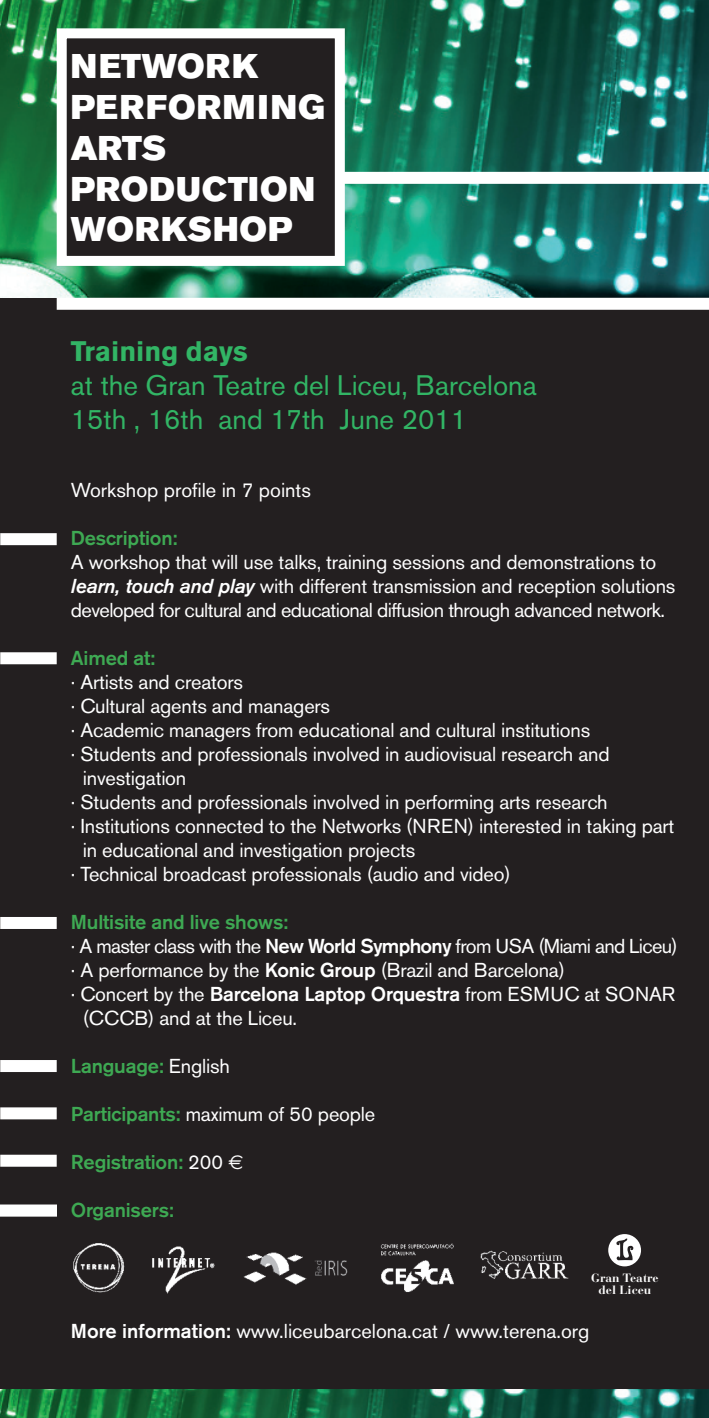
<style>
.page{position:relative;width:709px;height:1418px;background:#fff}
.page>*{position:absolute;margin:0;border:0;box-sizing:border-box;transform-origin:0 0}
.t1{font:34px "Akzidenz Grotesk BE Super";letter-spacing:.03em;color:#fff}
.t2{font:34px "Akzidenz Grotesk BE Super";letter-spacing:.065em;color:#fff}
.t3{font:28px "Akzidenz Grotesk BE";color:#32b565}
.t4{font:700 28px "Akzidenz Grotesk BE";color:#32b565}
.t5{font:20px/24px "Akzidenz Grotesk BE";letter-spacing:-.01em;color:#fff}
.t6{font:500 20px "Akzidenz Grotesk BE";letter-spacing:-.01em;color:#3ea953}
.t7{font:20px "Akzidenz Grotesk BE";letter-spacing:-.035em;color:#fff}
.t8{font:700 12px/12px "Bauer Bodoni";color:#fff;text-align:center}
.s1{font-weight:500;font-style:italic}
.s2{font-weight:500}
.s3{font-weight:400;color:#fff}
.s4{font-weight:500;color:#3ea953}
.s5{font-family:"Euro Sans";font-weight:400;color:#fff}
</style>
<div class="page">
<div style="left:0;top:0;width:709px;height:1417px;background:#231f20"></div>
<img style="left:0;top:0;width:709px;height:298px">
<div style="left:57px;top:28px;width:288px;height:238px;background:#231f20;border:10px solid #fff"></div>
<div style="left:57px;top:298px;width:652px;height:12px;background:#fff"></div>
<div style="left:342px;top:172px;width:367px;height:12px;background:#fff"></div>
<img style="left:0;top:1389px;width:709px;height:28px">
<div style="left:0;top:652px;width:57px;height:12px;background:#fff"></div>
<div style="left:0;top:917px;width:57px;height:12px;background:#fff"></div>
<div style="left:0;top:1060px;width:57px;height:12px;background:#fff"></div>
<div style="left:0;top:1107px;width:57px;height:12px;background:#fff"></div>
<div style="left:0;top:1154px;width:57px;height:12px;background:#fff"></div>
<div style="left:0;top:533px;width:57px;height:12px;background:#fff"></div>
<div style="left:0;top:1204px;width:57px;height:12px;background:#fff"></div>
<img style="left:73px;top:1243px;width:496px;height:51px">
<div style="left:608px;top:1234px;width:33px;height:32px;background:#fff;border-radius:50%"></div>
<svg style="left:616px;top:1238px;width:17px;height:22px"></svg>
<p class="t1" style="left:71px;top:46px;width:189px">NETWORK</p>
<p class="t2" style="left:71px;top:87px;width:255px">PERFORMING</p>
<p class="t1" style="left:71px;top:128px;width:97px">ARTS</p>
<p class="t1" style="left:71px;top:169px;width:245px">PRODUCTION</p>
<p class="t1" style="left:71px;top:210px;width:223px">WORKSHOP</p>
<p class="t4" style="left:71px;top:335px;width:178px">Training days</p>
<p class="t3" style="left:71px;top:368px;width:467px">at the Gran Teatre del Liceu, Barcelona</p>
<p class="t3" style="left:71px;top:402px;width:398px">15th , 16th and 17th June 2011</p>
<p class="t5" style="left:71px;top:478px;width:242px">Workshop profile in 7 points</p>
<p class="t6" style="left:71px;top:526px;width:108px">Description:</p>
<p class="t5" style="left:71px;top:550px;width:606px">A workshop that will use talks, training sessions and demonstrations to <span class="s1">learn, touch and play</span> with different transmission and reception solutions developed for cultural and educational diffusion through advanced network.</p>
<p class="t6" style="left:71px;top:646px;width:86px">Aimed at:</p>
<p class="t5" style="left:71px;top:670px;width:174px">· Artists and creators</p>
<p class="t5" style="left:71px;top:694px;width:261px">· Cultural agents and managers</p>
<p class="t5" style="left:71px;top:718px;width:521px">· Academic managers from educational and cultural institutions</p>
<p class="t5" style="left:83px;top:742px;width:528px;text-indent:-12px">· Students and professionals involved in audiovisual research and investigation</p>
<p class="t5" style="left:71px;top:790px;width:538px">· Students and professionals involved in performing arts research</p>
<p class="t5" style="left:83px;top:814px;width:593px;text-indent:-12px">· Institutions connected to the Networks (NREN) interested in taking part in educational and investigation projects</p>
<p class="t5" style="left:71px;top:862px;width:441px">· Technical broadcast professionals (audio and video)</p>
<p class="t6" style="left:71px;top:910px;width:219px">Multisite and live shows:</p>
<p class="t7" style="left:71px;top:934px;width:608px">· A master class with the <span class="s2">New World Symphony</span> from USA (Miami and Liceu)</p>
<p class="t5" style="left:71px;top:958px;width:495px">· A performance by the <span class="s2">Konic Group</span> (Brazil and Barcelona)</p>
<p class="t5" style="left:83px;top:982px;width:593px;text-indent:-12px">· Concert by the <span class="s2">Barcelona Laptop Orquestra</span> from ESMUC at SONAR (CCCB) and at the Liceu.</p>
<p class="t6" style="left:71px;top:1054px;width:160px">Language: <span class="s3">English</span></p>
<p class="t5" style="left:71px;top:1102px;width:306px"><span class="s4">Participants:</span> maximum of 50 people</p>
<p class="t6" style="left:71px;top:1150px;width:174px">Registration: <span class="s3">200</span> <span class="s5">€</span></p>
<p class="t6" style="left:71px;top:1198px;width:104px">Organisers:</p>
<p class="t8" style="left:591px;top:1271px;width:69px">Gran Teatre del Liceu</p>
<p class="t5" style="left:71px;top:1318px;width:520px"><span class="s2">More information:</span> www.liceubarcelona.cat / www.terena.org</p>
</div>
